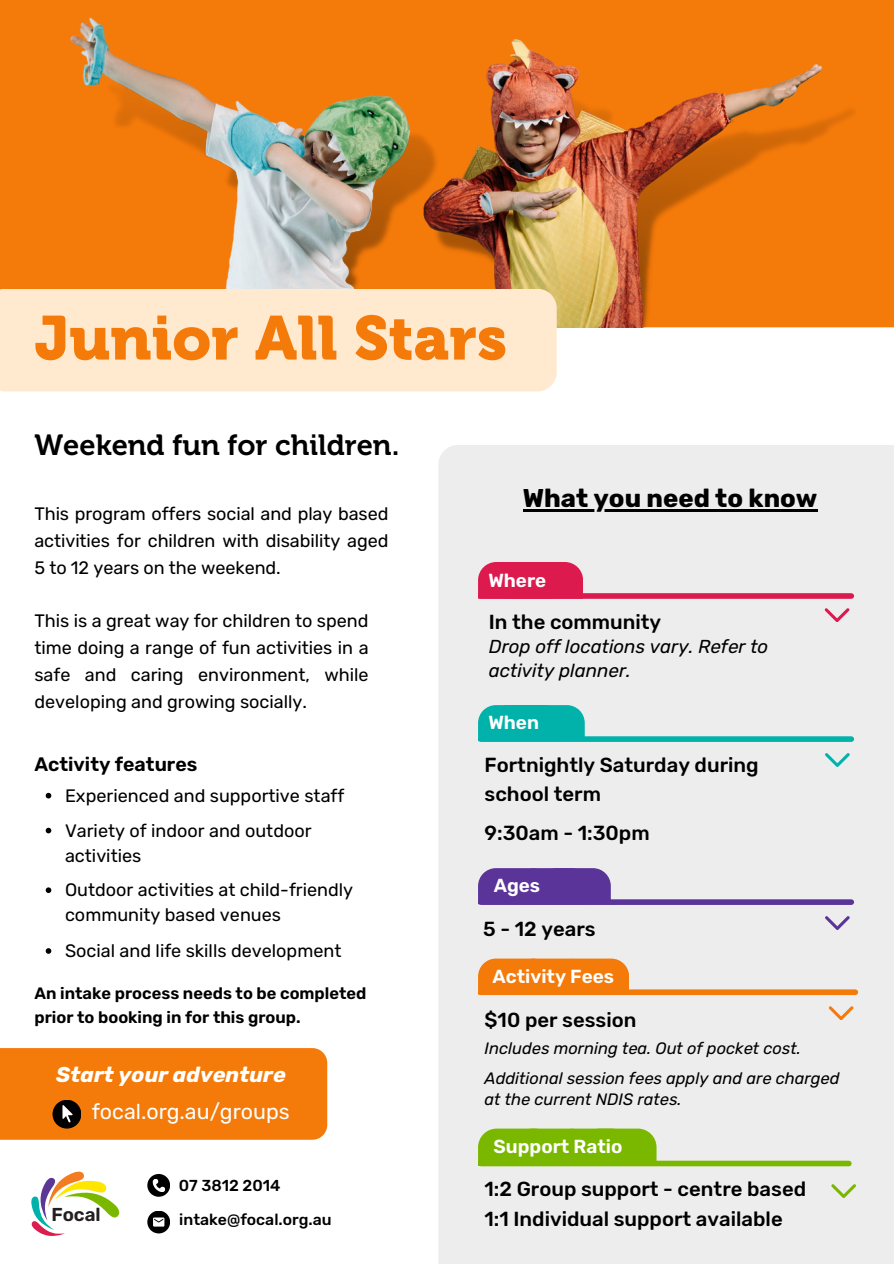
<style>
.page{position:relative;width:894px;height:1264px;background:#fff}
.page>*{position:absolute;margin:0;border:0;box-sizing:border-box;transform-origin:0 0}
.t1{font:61.5px "Museo 900";color:#f47a0a}
.t2{font:29.1px "Museo 700";color:#000}
.t3{font:700 25.65px "Rubik";color:#000}
.t4{font:21.45px "Rubik";color:#fff}
.t5{font:italic 700 21.45px "Rubik";color:#fff}
.t6{font:500 20.25px/29.4px "Rubik";color:#000}
.t7{font:600 19.5px "Rubik";color:#000}
.t8{font:600 18.9px "Rubik";color:#fff}
.t9{font:italic 18.75px/23.7px "Rubik";color:#000}
.t10{font:600 18.6px "Rubik";color:#231f20}
.t11{font:18px/27px "Rubik";color:#000;text-align:justify}
.t12{font:italic 16.5px/20.2px "Rubik";color:#000}
.t13{font:600 16.5px/24.8px "Rubik";color:#000}
.t14{font:500 15.75px "Rubik";color:#000}
</style>
<div class="page">
<div style="left:0;top:0;width:893px;height:327px;background:#f47a0a"></div>
<img style="left:70px;top:17px;width:787px;height:311px">
<div style="left:0;top:289px;width:556px;height:102px;background:#ffeacf"></div>
<div style="left:0;top:1048px;width:327px;height:91px;background:#f47a0a"></div>
<div style="left:438px;top:445px;width:455px;height:818px;background:#ededed"></div>
<div style="left:480px;top:736px;width:371px;height:6px;background:#00b2a9"></div>
<svg style="left:824px;top:753px;width:25px;height:13px"></svg>
<div style="left:478px;top:705px;width:106px;height:36px;background:#00b2a9"></div>
<div style="left:478px;top:562px;width:105px;height:36px;background:#dd1a4e"></div>
<svg style="left:824px;top:608px;width:25px;height:13px"></svg>
<div style="left:480px;top:593px;width:371px;height:6px;background:#dd1a4e"></div>
<div style="left:480px;top:989px;width:375px;height:6px;background:#f47a0a"></div>
<div style="left:478px;top:958px;width:151px;height:36px;background:#f47a0a"></div>
<svg style="left:828px;top:1006px;width:25px;height:13px"></svg>
<svg style="left:831px;top:1184px;width:24px;height:13px"></svg>
<div style="left:480px;top:1160px;width:368px;height:6px;background:#7ab800"></div>
<div style="left:478px;top:1128px;width:178px;height:38px;background:#7ab800"></div>
<hr style="left:522px;top:509px;width:295px;height:3px;background:#000">
<svg style="left:46px;top:792px;width:5px;height:6px"></svg>
<svg style="left:46px;top:827px;width:5px;height:6px"></svg>
<svg style="left:46px;top:887px;width:5px;height:6px"></svg>
<svg style="left:46px;top:948px;width:5px;height:5px"></svg>
<svg style="left:147px;top:1173px;width:23px;height:23px"></svg>
<svg style="left:151px;top:1177px;width:15px;height:16px"></svg>
<div style="left:147px;top:1210px;width:23px;height:23px;background:#000;border-radius:50%"></div>
<svg style="left:153px;top:1217px;width:11px;height:9px"></svg>
<svg style="left:31px;top:1171px;width:88px;height:64px"></svg>
<div style="left:480px;top:899px;width:371px;height:5px;background:#5a3498"></div>
<svg style="left:824px;top:916px;width:25px;height:13px"></svg>
<div style="left:478px;top:868px;width:132px;height:36px;background:#5a3498"></div>
<h5 class="t1" style="left:34px;top:312px;width:474px">Junior All Stars</h5>
<p class="t2" style="left:34px;top:427px;width:366px">Weekend fun for children.</p>
<h5 class="t11" style="left:34px;top:500px;width:355px">This program offers social and play based activities for children with disability aged 5 to 12 years on the weekend.</h5>
<p class="t11" style="left:34px;top:607px;width:335px">This is a great way for children to spend time doing a range of fun activities in a safe and caring environment, while developing and growing socially.</p>
<p class="t7" style="left:34px;top:753px;width:164px">Activity features</p>
<h5 class="t11" style="left:65px;top:782px;width:281px">Experienced and supportive staff</h5>
<h5 class="t11" style="left:65px;top:818px;width:248px;line-height:24.8px">Variety of indoor and outdoor activities</h5>
<p class="t11" style="left:65px;top:877px;width:289px;line-height:24.8px">Outdoor activities at child-friendly community based venues</p>
<p class="t11" style="left:65px;top:937px;width:278px">Social and life skills development</p>
<p class="t13" style="left:34px;top:980px;width:333px">An intake process needs to be completed prior to booking in for this group.</p>
<h1 class="t5" style="left:56px;top:1061px;width:231px">Start your adventure</h1>
<h2 class="t4" style="left:92px;top:1098px;width:199px">focal.org.au/groups</h2>
<h5 class="t14" style="left:179px;top:1175px;width:103px">07 3812 2014</h5>
<p class="t10" style="left:51px;top:1203px;width:51px">Focal</p>
<p class="t14" style="left:179px;top:1209px;width:154px">intake@focal.org.au</p>
<p class="t3" style="left:522px;top:483px;width:296px">What you need to know</p>
<h6 class="t8" style="left:488px;top:569px;width:60px">Where</h6>
<p class="t6" style="left:488px;top:607px;width:174px">In the community</p>
<p class="t9" style="left:488px;top:634px;width:281px">Drop off locations vary. Refer to activity planner.</p>
<h3 class="t8" style="left:488px;top:711px;width:52px">When</h3>
<h5 class="t6" style="left:484px;top:750px;width:275px">Fortnightly Saturday during school term</h5>
<p class="t6" style="left:484px;top:818px;width:166px">9:30am - 1:30pm</p>
<p class="t8" style="left:493px;top:874px;width:48px">Ages</p>
<p class="t6" style="left:483px;top:914px;width:114px">5 - 12 years</p>
<h5 class="t8" style="left:492px;top:965px;width:123px">Activity Fees</h5>
<h5 class="t6" style="left:484px;top:1005px;width:153px">$10 per session</h5>
<h5 class="t12" style="left:484px;top:1038px;width:318px">Includes morning tea. Out of pocket cost.</h5>
<p class="t12" style="left:484px;top:1068px;width:356px">Additional session fees apply and are charged at the current NDIS rates.</p>
<h5 class="t8" style="left:493px;top:1134px;width:130px">Support Ratio</h5>
<p class="t6" style="left:484px;top:1173px;width:323px;line-height:30.3px">1:2 Group support - centre based<br>1:1 Individual support available</p>
</div>
